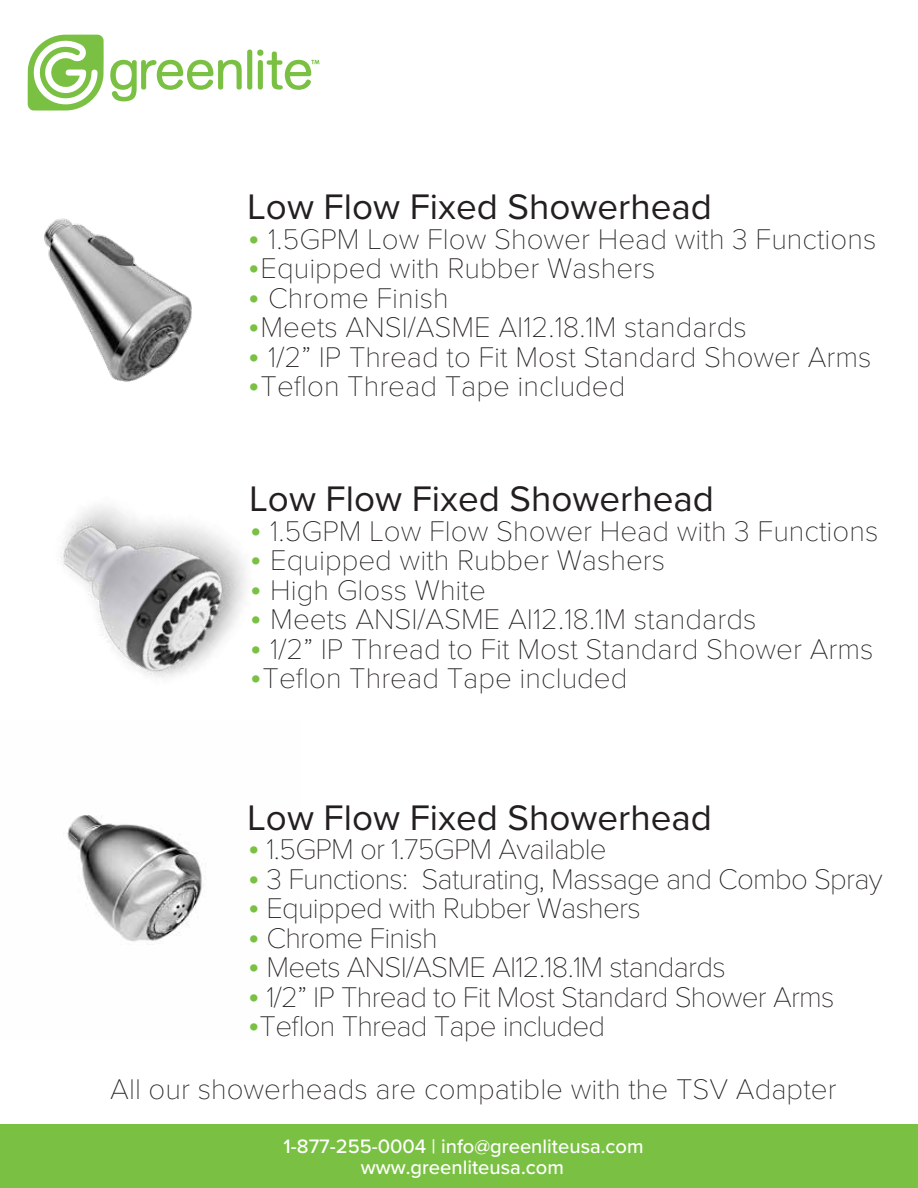
<style>
.page{position:relative;width:918px;height:1188px;background:#fff}
.page>*{position:absolute;margin:0;border:0;box-sizing:border-box;transform-origin:0 0}
.t1{font:36.9px "Proxima Nova";color:#231f20}
.t2{font:100 29.55px "Proxima Nova T";color:#231f20}
.t3{font:100 29.55px "Proxima Nova T";letter-spacing:-.025em;color:#231f20}
.t4{font:500 20.1px/20.5px "Proxima Nova";color:#fff;text-align:center}
.s1{font-size:37.5px;color:#7ac143}
</style>
<div class="page">
<div style="left:0;top:1124px;width:918px;height:64px;background:#7ac143"></div>
<div style="left:247px;top:50px;width:5px;height:40px;background:#7ac143;border-radius:3px"></div>
<svg style="left:257px;top:50px;width:63px;height:40px"></svg>
<svg style="left:28px;top:35px;width:214px;height:76px"></svg>
<img style="left:61px;top:505px;width:185px;height:173px">
<img style="left:44px;top:218px;width:148px;height:164px">
<img style="left:67px;top:815px;width:135px;height:130px">
<p class="t1" style="left:247px;top:179px;width:466px">Low Flow Fixed Showerhead</p>
<p class="t2" style="left:247px;top:217px;width:631px"><span class="s1">•</span> 1.5GPM Low Flow Shower Head with 3 Functions</p>
<p class="t2" style="left:247px;top:246px;width:410px"><span class="s1">•</span>Equipped with Rubber Washers</p>
<p class="t2" style="left:247px;top:276px;width:203px"><span class="s1">•</span> Chrome Finish</p>
<p class="t2" style="left:247px;top:305px;width:501px"><span class="s1">•</span>Meets ANSI/ASME AI12.18.1M standards</p>
<p class="t2" style="left:247px;top:335px;width:626px"><span class="s1">•</span> 1/2” IP Thread to Fit Most Standard Shower Arms</p>
<p class="t2" style="left:247px;top:364px;width:380px"><span class="s1">•</span>Teflon Thread Tape included</p>
<p class="t1" style="left:249px;top:471px;width:466px">Low Flow Fixed Showerhead</p>
<p class="t2" style="left:249px;top:509px;width:631px"><span class="s1">•</span> 1.5GPM Low Flow Shower Head with 3 Functions</p>
<p class="t2" style="left:249px;top:538px;width:418px"><span class="s1">•</span> Equipped with Rubber Washers</p>
<p class="t2" style="left:249px;top:568px;width:238px"><span class="s1">•</span> High Gloss White</p>
<p class="t2" style="left:249px;top:597px;width:509px"><span class="s1">•</span> Meets ANSI/ASME AI12.18.1M standards</p>
<p class="t2" style="left:249px;top:627px;width:626px"><span class="s1">•</span> 1/2” IP Thread to Fit Most Standard Shower Arms</p>
<p class="t2" style="left:249px;top:656px;width:380px"><span class="s1">•</span>Teflon Thread Tape included</p>
<p class="t1" style="left:247px;top:790px;width:466px">Low Flow Fixed Showerhead</p>
<p class="t3" style="left:247px;top:827px;width:361px"><span class="s1">•</span> 1.5GPM or 1.75GPM Available</p>
<p class="t3" style="left:247px;top:857px;width:637px"><span class="s1">•</span> 3 Functions: Saturating, Massage and Combo Spray</p>
<p class="t3" style="left:247px;top:886px;width:395px"><span class="s1">•</span> Equipped with Rubber Washers</p>
<p class="t3" style="left:247px;top:916px;width:192px"><span class="s1">•</span> Chrome Finish</p>
<p class="t3" style="left:247px;top:945px;width:480px"><span class="s1">•</span> Meets ANSI/ASME AI12.18.1M standards</p>
<p class="t3" style="left:247px;top:975px;width:589px"><span class="s1">•</span> 1/2” IP Thread to Fit Most Standard Shower Arms</p>
<p class="t3" style="left:247px;top:1004px;width:360px"><span class="s1">•</span>Teflon Thread Tape included</p>
<p class="t2" style="left:110px;top:1067px;width:728px">All our showerheads are compatible with the TSV Adapter</p>
<p class="t4" style="left:284px;top:1135px;width:362px">1-877-255-0004 | info@greenliteusa.com www.greenliteusa.com</p>
</div>
